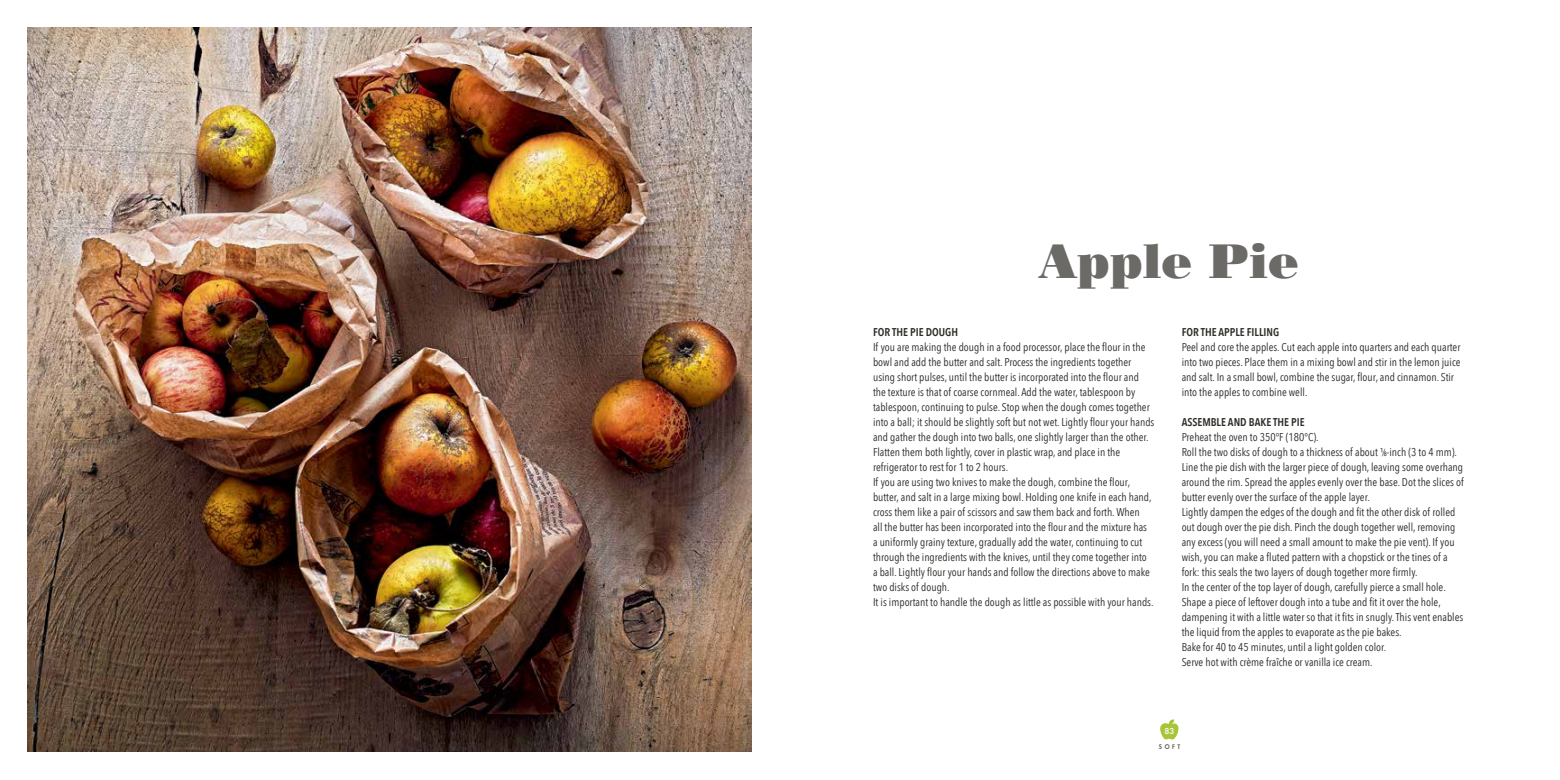
<style>
.page{position:relative;width:1560px;height:780px;background:#fff}
.page>*{position:absolute;margin:0;border:0;box-sizing:border-box;transform-origin:0 0}
.t1{font:48.75px "Poster Bodoni BT";color:#6c6a67}
.t2{font:11.25px/15px "Avenir Next Condensed";color:#2d2a26}
.t3{font:600 11.25px "Avenir Next Condensed";color:#2d2a26}
.t4{font:500 8px "Futura";color:#fff}
.t5{font:800 6.25px "Futura Std";color:#6c6a67}
.s1{font-size:10px}
.s2{font-weight:500;font-size:6.25px}
</style>
<div class="page">
<svg style="left:1160px;top:719px;width:18px;height:20px"></svg>
<img style="left:28px;top:27px;width:723px;height:723px">
<h1 class="t1" style="left:1039px;top:231px;width:261px">Apple Pie</h1>
<p class="t3" style="left:1181px;top:322px;width:99px">FOR THE APPLE FILLING</p>
<p class="t2" style="left:1181px;top:339px;width:280px">Peel and core the apples. Cut each apple into quarters and each quarter into two pieces. Place them in a mixing bowl and stir in the lemon juice and salt. In a small bowl, combine the sugar, flour, and cinnamon. Stir into the apples to combine well.</p>
<p class="t3" style="left:1181px;top:412px;width:124px">ASSEMBLE AND BAKE THE PIE</p>
<p class="t2" style="left:1181px;top:429px;width:283px">Preheat the oven to 350°F (180°C).<br>Roll the two disks of dough to a thickness of about <span class="s1">¹/</span><span class="s2">8</span>-inch (3 to 4 mm).<br>Line the pie dish with the larger piece of dough, leaving some overhang around the rim. Spread the apples evenly over the base. Dot the slices of butter evenly over the surface of the apple layer.<br>Lightly dampen the edges of the dough and fit the other disk of rolled out dough over the pie dish. Pinch the dough together well, removing any excess (you will need a small amount to make the pie vent). If you wish, you can make a fluted pattern with a chopstick or the tines of a fork: this seals the two layers of dough together more firmly.<br>In the center of the top layer of dough, carefully pierce a small hole.<br>Shape a piece of leftover dough into a tube and fit it over the hole, dampening it with a little water so that it fits in snugly. This vent enables the liquid from the apples to evaporate as the pie bakes.<br>Bake for 40 to 45 minutes, until a light golden color.<br>Serve hot with crème fraîche or vanilla ice cream.</p>
<p class="t3" style="left:873px;top:322px;width:87px">FOR THE PIE DOUGH</p>
<p class="t2" style="left:873px;top:339px;width:283px">If you are making the dough in a food processor, place the flour in the bowl and add the butter and salt. Process the ingredients together using short pulses, until the butter is incorporated into the flour and the texture is that of coarse cornmeal. Add the water, tablespoon by tablespoon, continuing to pulse. Stop when the dough comes together into a ball; it should be slightly soft but not wet. Lightly flour your hands and gather the dough into two balls, one slightly larger than the other.<br>Flatten them both lightly, cover in plastic wrap, and place in the refrigerator to rest for 1 to 2 hours.<br>If you are using two knives to make the dough, combine the flour, butter, and salt in a large mixing bowl. Holding one knife in each hand, cross them like a pair of scissors and saw them back and forth. When<br>all the butter has been incorporated into the flour and the mixture has a uniformly grainy texture, gradually add the water, continuing to cut through the ingredients with the knives, until they come together into<br>a ball. Lightly flour your hands and follow the directions above to make two disks of dough.<br>It is important to handle the dough as little as possible with your hands.</p>
<p class="t4" style="left:1164px;top:725px;width:11px">83</p>
<p class="t5" style="left:1158px;top:742px;width:23px">SOFT</p>
</div>
